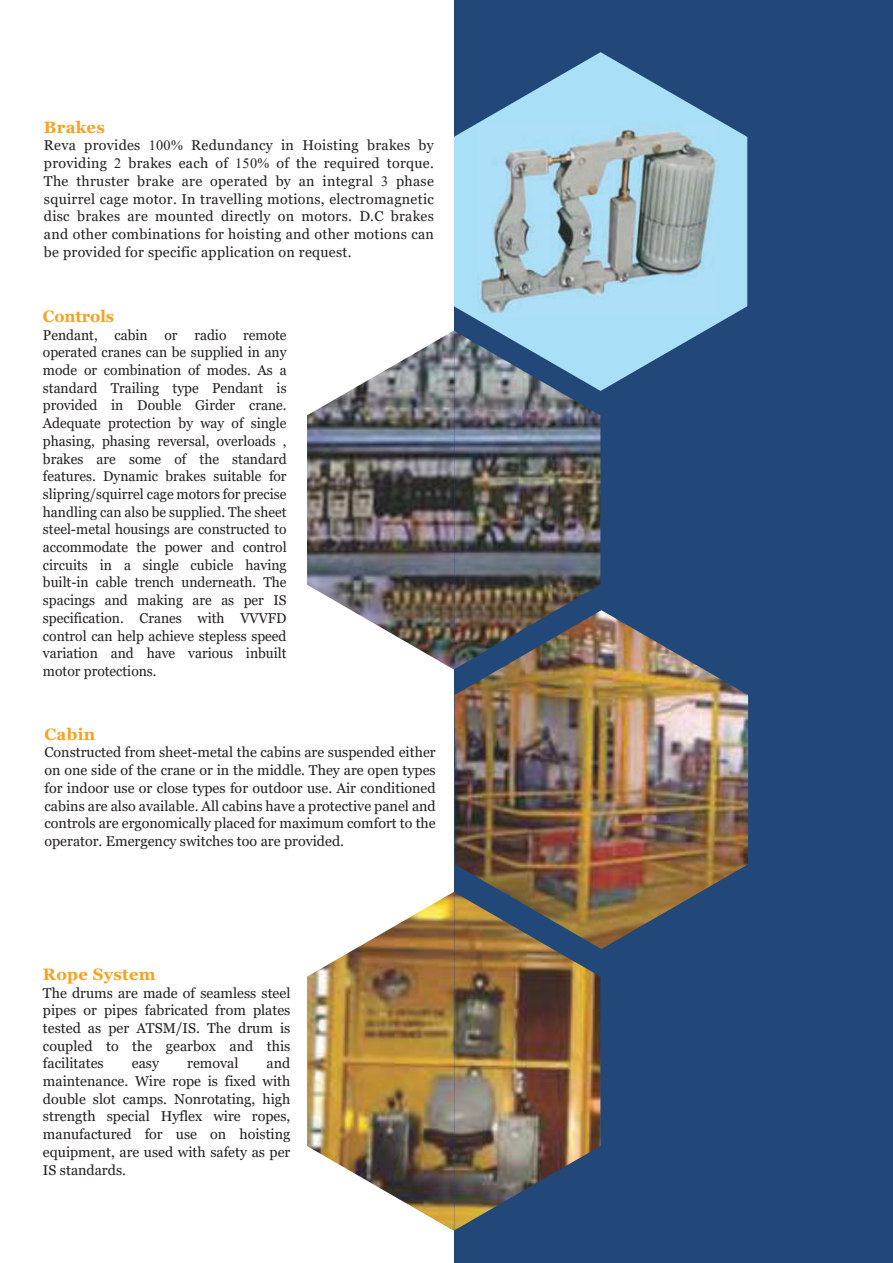
<style>
.page{position:relative;width:893px;height:1263px;background:#fff}
.page>*{position:absolute;margin:0;border:0;box-sizing:border-box;transform-origin:0 0}
.t1{font:700 16.5px "Georgia";letter-spacing:.02em;color:#f9a11f}
.t2{font:700 16.5px "Georgia";color:#f9a11f}
.t3{font:14.25px/17.7px "Georgia";color:#231f20;text-align:justify}
.s1{font-family:"Times New Roman"}
</style>
<div class="page">
<div style="left:454px;top:0;width:439px;height:1263px;background:#224879"></div>
<svg style="left:454px;top:52px;width:293px;height:339px;fill:#aadff8"></svg>
<img style="left:477px;top:123px;width:242px;height:194px">
<img style="left:307px;top:331px;width:293px;height:338px">
<img style="left:455px;top:610px;width:293px;height:339px">
<img style="left:307px;top:892px;width:293px;height:339px">
<p class="t1" style="left:44px;top:116px;width:62px">Brakes</p>
<p class="t3" style="left:44px;top:137px;width:392px">Reva provides <span class="s1">100%</span> Redundancy in Hoisting brakes by providing <span class="s1">2</span> brakes each of <span class="s1">150%</span> of the required torque.<br>The thruster brake are operated by an integral <span class="s1">3</span> phase squirrel cage motor. In travelling motions, electromagnetic disc brakes are mounted directly on motors. D.C brakes and other combinations for hoisting and other motions can be provided for specific application on request.</p>
<p class="t2" style="left:43px;top:306px;width:73px">Controls</p>
<p class="t3" style="left:43px;top:326px;width:245px">Pendant, cabin or radio remote operated cranes can be supplied in any mode or combination of modes. As a standard Trailing type Pendant is provided in Double Girder crane.<br>Adequate protection by way of single phasing, phasing reversal, overloads , brakes are some of the standard features. Dynamic brakes suitable for slipring/squirrel cage motors for precise handling can also be supplied. The sheet steel-metal housings are constructed to accommodate the power and control circuits in a single cubicle having built-in cable trench underneath. The spacings and making are as per IS specification. Cranes with VVVFD control can help achieve stepless speed variation and have various inbuilt motor protections.</p>
<p class="t1" style="left:44px;top:723px;width:52px">Cabin</p>
<p class="t3" style="left:44px;top:744px;width:393px">Constructed from sheet-metal the cabins are suspended either on one side of the crane or in the middle. They are open types for indoor use or close types for outdoor use. Air conditioned cabins are also available. All cabins have a protective panel and controls are ergonomically placed for maximum comfort to the operator. Emergency switches too are provided.</p>
<p class="t1" style="left:43px;top:963px;width:114px">Rope System</p>
<p class="t3" style="left:43px;top:984px;width:249px">The drums are made of seamless steel pipes or pipes fabricated from plates tested as per ATSM/IS. The drum is coupled to the gearbox and this facilitates</p>
<p class="t3" style="left:43px;top:1055px;width:249px;text-indent:224px">and maintenance. Wire rope is fixed with double slot camps. Nonrotating, high strength special Hyflex wire ropes, manufactured for use on hoisting equipment, are used with safety as per IS standards.</p>
<p class="t3" style="left:132px;top:1055px;width:29px">easy</p>
<p class="t3" style="left:187px;top:1055px;width:53px">removal</p>
</div>
